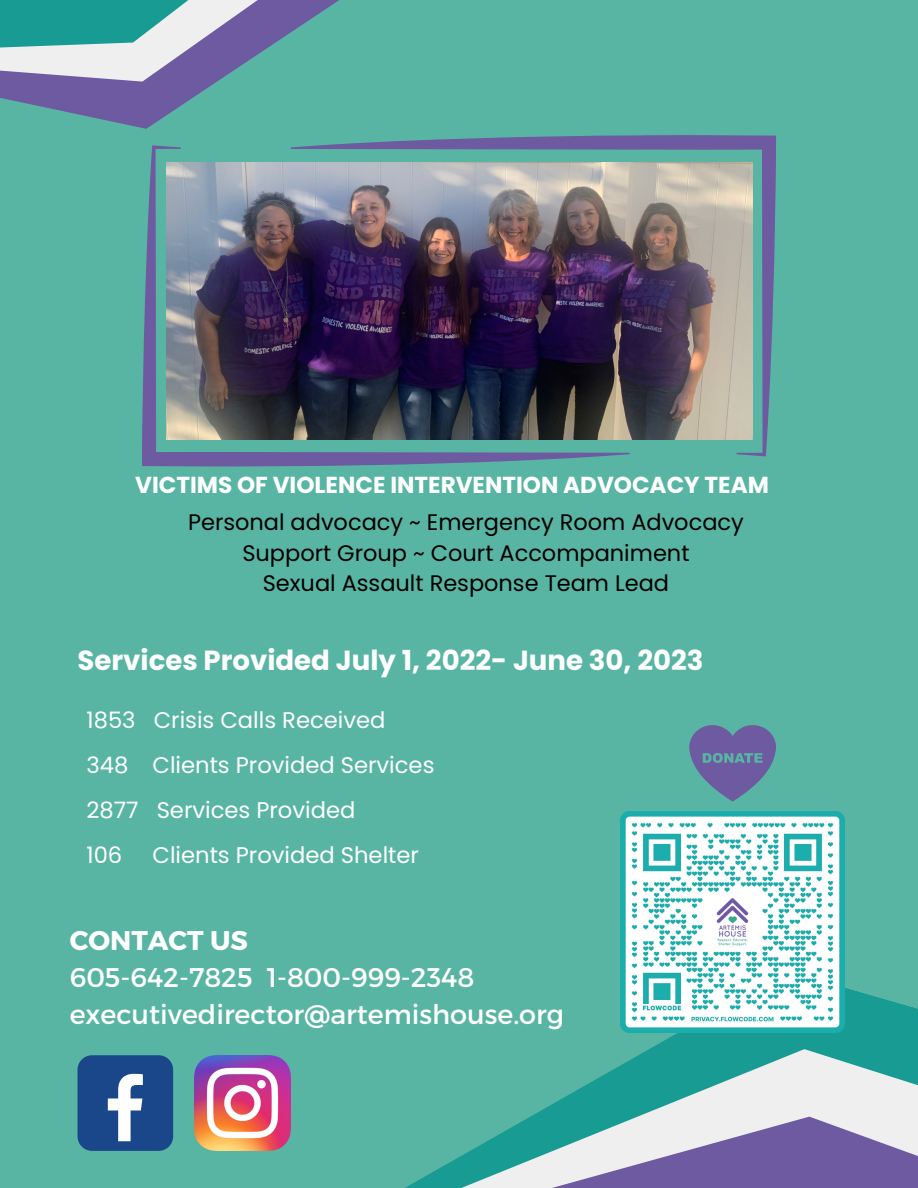
<style>
.page{position:relative;width:918px;height:1188px;background:#59b5a3}
.page>*{position:absolute;margin:0;border:0;box-sizing:border-box;transform-origin:0 0}
.t1{font:700 27.6px "Poppins";color:#fff}
.t2{font:27px/37.2px "Montserrat";color:#fff}
.t3{font:700 23.1px "Poppins";color:#fff}
.t4{font:22.65px "Poppins";color:#fff}
.t5{font:22.5px "Poppins";color:#000}
.s1{font-weight:700}
</style>
<div class="page">
<svg style="left:290px;top:983px;width:628px;height:205px"></svg>
<svg style="left:0;top:0;width:339px;height:129px"></svg>
<svg style="left:327px;top:135px;width:449px;height:321px"></svg>
<svg style="left:142px;top:145px;width:488px;height:322px"></svg>
<img style="left:166px;top:162px;width:586px;height:277px">
<div style="left:78px;top:1055px;width:95px;height:96px;background:#1a4789;border-radius:15px"></div>
<svg style="left:108px;top:1074px;width:35px;height:67px"></svg>
<img style="left:195px;top:1055px;width:95px;height:96px">
<img style="left:621px;top:812px;width:224px;height:220px">
<svg style="left:689px;top:725px;width:87px;height:76px"></svg>
<p class="t3" style="left:135px;top:469px;width:635px">VICTIMS OF VIOLENCE INTERVENTION ADVOCACY TEAM</p>
<p class="t5" style="left:188px;top:507px;width:557px">Personal advocacy ~ Emergency Room Advocacy</p>
<p class="t5" style="left:242px;top:537px;width:449px">Support Group ~ Court Accompaniment</p>
<p class="t5" style="left:263px;top:568px;width:408px">Sexual Assault Response Team Lead</p>
<p class="t1" style="left:78px;top:641px;width:628px">Services Provided July 1, 2022- June 30, 2023</p>
<p class="t4" style="left:87px;top:705px;width:300px">1853 Crisis Calls Received</p>
<p class="t4" style="left:87px;top:750px;width:349px">348 Clients Provided Services</p>
<p class="t4" style="left:87px;top:795px;width:270px">2877 Services Provided</p>
<h1 class="t4" style="left:87px;top:840px;width:37px">106</h1>
<h1 class="t4" style="left:153px;top:840px;width:268px">Clients Provided Shelter</h1>
<p class="t2" style="left:70px;top:920px;width:496px"><span class="s1">CONTACT US<br></span>605-642-7825 1-800-999-2348 executivedirector@artemishouse.org</p>
</div>
